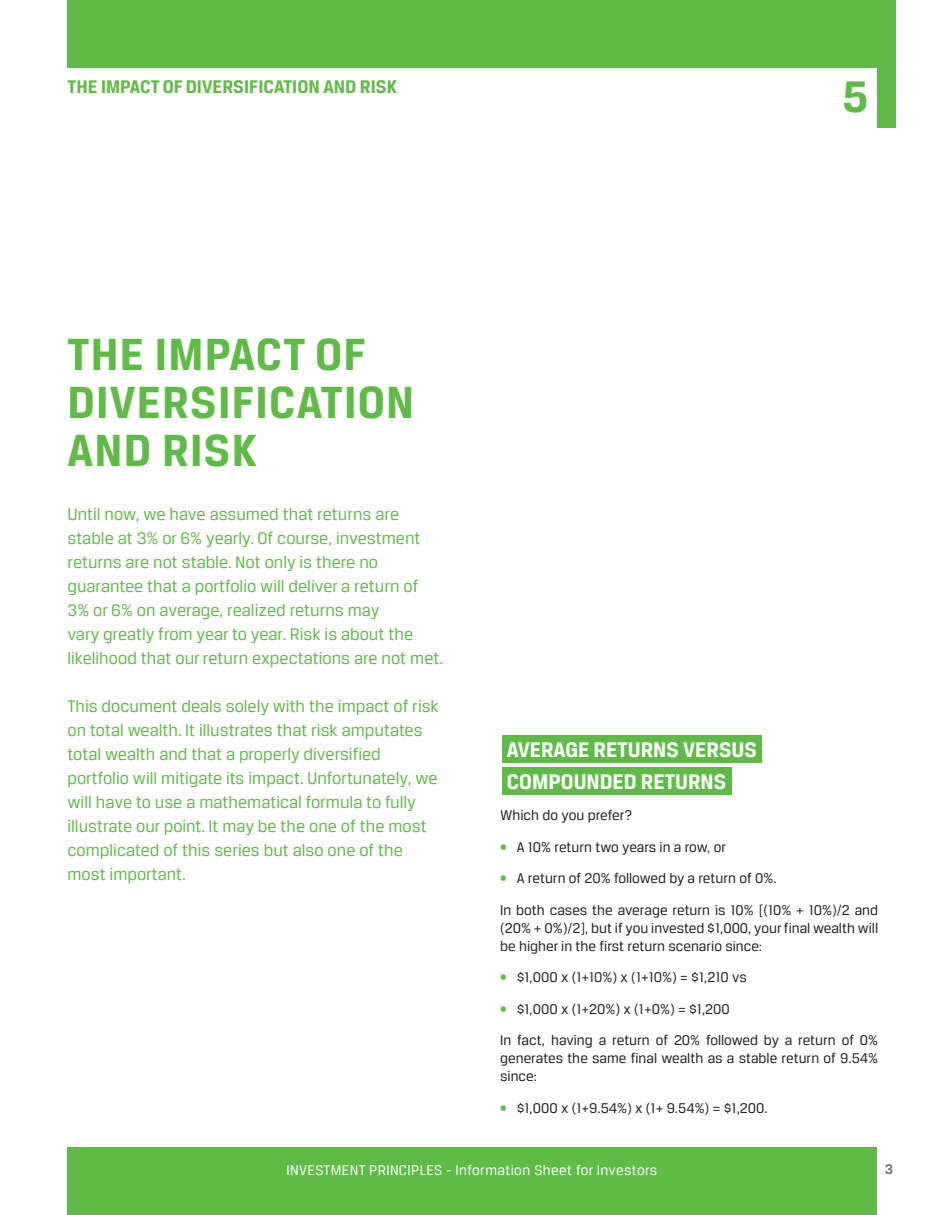
<style>
.page{position:relative;width:945px;height:1215px;background:#fff}
.page>*{position:absolute;margin:0;border:0;box-sizing:border-box;transform-origin:0 0}
.t1{font:700 48px/48px "Breuer Text";letter-spacing:.025em;color:#60bb46}
.t2{font:700 47.1px "Breuer Text";color:#60bb46}
.t3{font:700 22.5px/31.5px "Breuer Text";color:#fff}
.t4{font:700 19.5px "Breuer Text";color:#60bb46}
.t5{font:18px/24px "Breuer Text";color:#60bb46}
.t6{font:15px/31.5px "Breuer Text";color:#231f20}
.t7{font:15px "Breuer Text";letter-spacing:.025em;color:#fff}
.t8{font:700 15px "Breuer Text";color:#7b7a81}
.s1{color:#60bb46}
</style>
<div class="page">
<div style="left:68px;top:0;width:810px;height:68px;background:#60bb46"></div>
<div style="left:68px;top:1148px;width:810px;height:67px;background:#60bb46"></div>
<div style="left:877px;top:0;width:18px;height:127px;background:#60bb46"></div>
<div style="left:502px;top:736px;width:260px;height:27px;background:#60bb46"></div>
<div style="left:502px;top:767px;width:229px;height:28px;background:#60bb46"></div>
<p class="t4" style="left:68px;top:76px;width:331px">THE IMPACT OF DIVERSIFICATION AND RISK</p>
<h2 class="t2" style="left:843px;top:71px;width:27px">5</h2>
<h1 class="t1" style="left:68px;top:330px;width:348px">THE IMPACT OF<br>DIVERSIFICATION<br>AND RISK</h1>
<p class="t5" style="left:68px;top:502px;width:377px">Until now, we have assumed that returns are stable at 3% or 6% yearly. Of course, investment returns are not stable. Not only is there no guarantee that a portfolio will deliver a return of 3% or 6% on average, realized returns may<br>vary greatly from year to year. Risk is about the likelihood that our return expectations are not met.</p>
<p class="t5" style="left:68px;top:694px;width:373px">This document deals solely with the impact of risk on total wealth. It illustrates that risk amputates total wealth and that a properly diversified portfolio will mitigate its impact. Unfortunately, we will have to use a mathematical formula to fully illustrate our point. It may be the one of the most complicated of this series but also one of the most important.</p>
<p class="t3" style="left:507px;top:734px;width:252px">AVERAGE RETURNS VERSUS<br>COMPOUNDED RETURNS</p>
<p class="t6" style="left:500px;top:800px;width:133px">Which do you prefer?</p>
<p class="t6" style="left:500px;top:831px;width:227px"><span class="s1">•</span> A 10% return two years in a row, or</p>
<p class="t6" style="left:500px;top:863px;width:379px"><span class="s1">•</span> A return of 20% followed by a return of 0%.<br>In both cases the average return is 10% [(10% + 10%)/2 and</p>
<p class="t6" style="left:500px;top:919px;width:379px;line-height:18px">(20% + 0%)/2], but if you invested $1,000, your final wealth will be higher in the first return scenario since:</p>
<p class="t6" style="left:500px;top:962px;width:248px"><span class="s1">•</span> $1,000 x (1+10%) x (1+10%) = $1,210 vs</p>
<p class="t6" style="left:500px;top:993px;width:380px"><span class="s1">•</span> $1,000 x (1+20%) x (1+0%) = $1,200<br>In fact, having a return of 20% followed by a return of 0%</p>
<p class="t6" style="left:500px;top:1049px;width:379px;line-height:18px">generates the same final wealth as a stable return of 9.54% since:</p>
<p class="t6" style="left:500px;top:1092px;width:269px"><span class="s1">•</span> $1,000 x (1+9.54%) x (1+ 9.54%) = $1,200.</p>
<p class="t7" style="left:287px;top:1162px;width:372px">INVESTMENT PRINCIPLES - Information Sheet for Investors</p>
<p class="t8" style="left:885px;top:1161px;width:10px">3</p>
</div>
